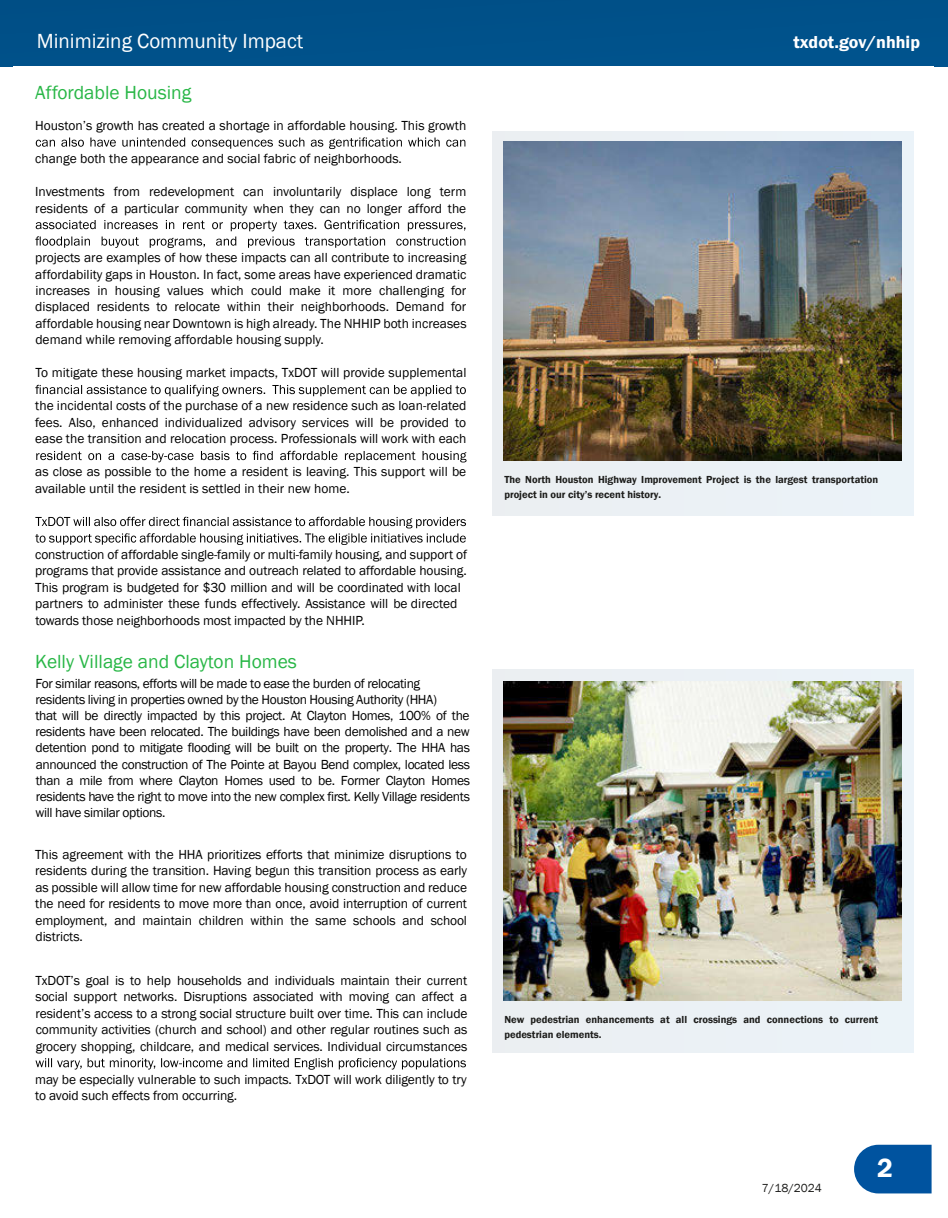
<style>
.page{position:relative;width:948px;height:1218px;background:#fff}
.page>*{position:absolute;margin:0;border:0;box-sizing:border-box;transform-origin:0 0}
.t1{font:600 27px "Franklin Gothic";color:#fff}
.t2{font:21px "Franklin Gothic";color:#fff}
.t3{font:19.5px "Franklin Gothic";color:#29b747}
.t4{font:18px "Franklin Gothic URW Dem";color:#fff}
.t5{font:13.5px/16.5px "Franklin Gothic";letter-spacing:-.01em;color:#000}
.t6{font:13.5px/16.2px "Franklin Gothic";letter-spacing:-.03em;color:#000}
.t7{font:12px "Franklin Gothic";color:#1d1d1b}
.t8{font:600 10.5px/15px "Franklin Gothic";color:#1d1d1b}
</style>
<div class="page">
<div style="left:0;top:0;width:948px;height:66px;background:#00518a"></div>
<svg style="left:854px;top:1145px;width:78px;height:48px;background:#125fa5"></svg>
<svg style="left:36px;top:137px;width:429px;height:12px"></svg>
<svg style="left:35px;top:220px;width:430px;height:28px"></svg>
<svg style="left:35px;top:385px;width:431px;height:11px"></svg>
<svg style="left:36px;top:451px;width:431px;height:11px"></svg>
<svg style="left:35px;top:517px;width:431px;height:28px"></svg>
<svg style="left:36px;top:1058px;width:430px;height:12px"></svg>
<div style="left:493px;top:669px;width:420px;height:384px;background:#ebf1f5"></div>
<img style="left:504px;top:681px;width:398px;height:320px">
<div style="left:493px;top:132px;width:420px;height:383px;background:#ebf1f5"></div>
<img style="left:504px;top:141px;width:398px;height:320px">
<h2 class="t2" style="left:37px;top:28px;width:268px">Minimizing Community Impact</h2>
<h3 class="t3" style="left:35px;top:81px;width:158px">Affordable Housing</h3>
<p class="t5" style="left:35px;top:118px;width:433px">Houston’s growth has created a shortage in affordable housing. This growth</p>
<p class="t5" style="left:35px;top:151px;width:368px">change both the appearance and social fabric of neighborhoods.</p>
<p class="t5" style="left:35px;top:184px;width:433px">Investments from redevelopment can involuntarily displace long term residents of a particular community when they can no longer afford the</p>
<p class="t5" style="left:35px;top:250px;width:433px;text-align:justify">projects are examples of how these impacts can all contribute to increasing affordability gaps in Houston. In fact, some areas have experienced dramatic increases in housing values which could make it more challenging for displaced residents to relocate within their neighborhoods. Demand for affordable housing near Downtown is high already. The NHHIP both increases demand while removing affordable housing supply.</p>
<p class="t5" style="left:35px;top:365px;width:433px">To mitigate these housing market impacts, TxDOT will provide supplemental</p>
<p class="t5" style="left:35px;top:398px;width:433px;text-align:justify">the incidental costs of the purchase of a new residence such as loan-related fees. Also, enhanced individualized advisory services will be provided to ease the transition and relocation process. Professionals will work with each</p>
<p class="t5" style="left:35px;top:464px;width:433px">as close as possible to the home a resident is leaving. This support will be available until the resident is settled in their new home.</p>
<p class="t5" style="left:35px;top:546px;width:433px">construction of affordable single-family or multi-family housing, and support of programs that provide assistance and outreach related to affordable housing.<br>This program is budgeted for $30 million and will be coordinated with local partners to administer these funds effectively. Assistance will be directed towards those neighborhoods most impacted by the NHHIP.</p>
<h3 class="t3" style="left:35px;top:649px;width:263px">Kelly Village and Clayton Homes</h3>
<p class="t6" style="left:35px;top:675px;width:436px">For similar reasons, efforts will be made to ease the burden of relocating residents living in properties owned by the Houston Housing Authority (HHA)<br>that will be directly impacted by this project. At Clayton Homes, 100% of the residents have been relocated. The buildings have been demolished and a new detention pond to mitigate flooding will be built on the property. The HHA has announced the construction of The Pointe at Bayou Bend complex, located less than a mile from where Clayton Homes used to be. Former Clayton Homes residents have the right to move into the new complex first. Kelly Village residents will have similar options.</p>
<p class="t5" style="left:35px;top:846px;width:433px;text-align:justify">This agreement with the HHA prioritizes efforts that minimize disruptions to residents during the transition. Having begun this transition process as early as possible will allow time for new affordable housing construction and reduce the need for residents to move more than once, avoid interruption of current employment, and maintain children within the same schools and school districts.</p>
<p class="t5" style="left:36px;top:972px;width:433px;text-align:justify">TxDOT’s goal is to help households and individuals maintain their current social support networks. Disruptions associated with moving can affect a resident’s access to a strong social structure built over time. This can include community activities (church and school) and other regular routines such as grocery shopping, childcare, and medical services. Individual circumstances</p>
<p class="t5" style="left:35px;top:1071px;width:433px">may be especially vulnerable to such impacts. TxDOT will work diligently to try to avoid such effects from occurring.</p>
<h3 class="t4" style="left:793px;top:31px;width:128px">txdot.gov/nhhip</h3>
<p class="t8" style="left:504px;top:472px;width:375px">The North Houston Highway Improvement Project is the largest transportation project in our city’s recent history.</p>
<p class="t8" style="left:504px;top:1012px;width:375px">New pedestrian enhancements at all crossings and connections to current pedestrian elements.</p>
<p class="t7" style="left:762px;top:1180px;width:62px">7/18/2024</p>
<h1 class="t1" style="left:877px;top:1152px;width:17px">2</h1>
</div>
